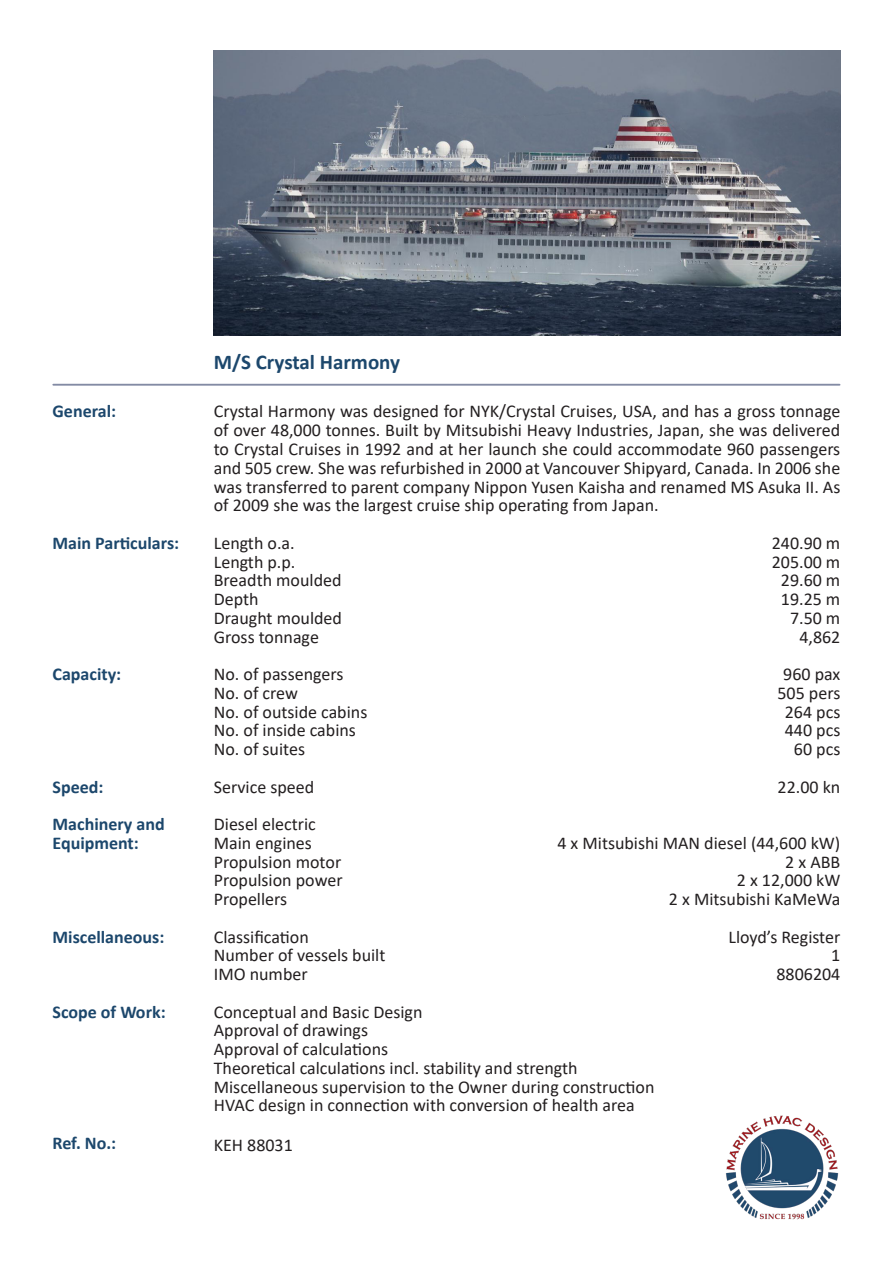
<style>
.page{position:relative;width:893px;height:1263px;background:#fff}
.page>*{position:absolute;margin:0;border:0;box-sizing:border-box;transform-origin:0 0}
.t1{font:700 21px "Calibri";color:#1c476c}
.t2{font:18px/18.8px "Calibri";color:#231f20;text-align:justify}
.t3{font:700 18px/18.8px "Calibri";color:#1c476c}
</style>
<div class="page">
<hr style="left:53px;top:384px;width:787px;height:2px;background:#838ba4">
<img style="left:725px;top:1115px;width:114px;height:105px">
<img style="left:214px;top:50px;width:626px;height:286px">
<p class="t3" style="left:53px;top:402px;width:65px">General:</p>
<p class="t3" style="left:53px;top:533px;width:128px">Main Particulars:</p>
<p class="t3" style="left:53px;top:664px;width:70px">Capacity:</p>
<p class="t3" style="left:53px;top:777px;width:52px">Speed:</p>
<p class="t3" style="left:53px;top:814px;width:114px">Machinery and<br>Equipment:</p>
<p class="t3" style="left:53px;top:927px;width:113px">Miscellaneous:</p>
<p class="t3" style="left:53px;top:1002px;width:115px">Scope of Work:</p>
<p class="t3" style="left:53px;top:1133px;width:65px">Ref. No.:</p>
<p class="t1" style="left:214px;top:347px;width:188px">M/S Crystal Harmony</p>
<p class="t2" style="left:214px;top:402px;width:628px">Crystal Harmony was designed for NYK/Crystal Cruises, USA, and has a gross tonnage of over 48,000 tonnes. Built by Mitsubishi Heavy Industries, Japan, she was delivered to Crystal Cruises in 1992 and at her launch she could accommodate 960 passengers and 505 crew. She was refurbished in 2000 at Vancouver Shipyard, Canada. In 2006 she was transferred to parent company Nippon Yusen Kaisha and renamed MS Asuka II. As of 2009 she was the largest cruise ship operating from Japan.</p>
<p class="t2" style="left:214px;top:533px;width:82px">Length o.a.</p>
<p class="t2" style="left:772px;top:533px;width:70px">240.90 m</p>
<p class="t2" style="left:214px;top:552px;width:83px">Length p.p.</p>
<p class="t2" style="left:772px;top:552px;width:70px">205.00 m</p>
<p class="t2" style="left:214px;top:570px;width:129px">Breadth moulded</p>
<p class="t2" style="left:781px;top:570px;width:61px">29.60 m</p>
<p class="t2" style="left:214px;top:589px;width:46px">Depth</p>
<p class="t2" style="left:781px;top:589px;width:61px">19.25 m</p>
<p class="t2" style="left:214px;top:608px;width:130px">Draught moulded</p>
<p class="t2" style="left:790px;top:608px;width:52px">7.50 m</p>
<p class="t2" style="left:214px;top:627px;width:107px">Gross tonnage</p>
<p class="t2" style="left:799px;top:627px;width:43px">4,862</p>
<p class="t2" style="left:214px;top:664px;width:131px">No. of passengers</p>
<p class="t2" style="left:783px;top:664px;width:59px">960 pax</p>
<p class="t2" style="left:214px;top:683px;width:86px">No. of crew</p>
<p class="t2" style="left:777px;top:683px;width:64px">505 pers</p>
<p class="t2" style="left:214px;top:702px;width:155px">No. of outside cabins</p>
<p class="t2" style="left:785px;top:702px;width:57px">264 pcs</p>
<p class="t2" style="left:214px;top:720px;width:144px">No. of inside cabins</p>
<p class="t2" style="left:785px;top:720px;width:57px">440 pcs</p>
<p class="t2" style="left:214px;top:739px;width:93px">No. of suites</p>
<p class="t2" style="left:794px;top:739px;width:48px">60 pcs</p>
<p class="t2" style="left:214px;top:777px;width:102px">Service speed</p>
<p class="t2" style="left:778px;top:777px;width:64px">22.00 kn</p>
<p class="t2" style="left:214px;top:814px;width:104px">Diesel electric</p>
<p class="t2" style="left:214px;top:833px;width:100px">Main engines</p>
<p class="t2" style="left:557px;top:833px;width:284px">4 x Mitsubishi MAN diesel (44,600 kW)</p>
<p class="t2" style="left:214px;top:852px;width:129px">Propulsion motor</p>
<p class="t2" style="left:785px;top:852px;width:57px">2 x ABB</p>
<p class="t2" style="left:214px;top:870px;width:130px">Propulsion power</p>
<p class="t2" style="left:737px;top:870px;width:105px">2 x 12,000 kW</p>
<p class="t2" style="left:214px;top:889px;width:75px">Propellers</p>
<p class="t2" style="left:669px;top:889px;width:173px">2 x Mitsubishi KaMeWa</p>
<p class="t2" style="left:214px;top:927px;width:96px">Classification</p>
<p class="t2" style="left:728px;top:927px;width:113px">Lloyd’s Register</p>
<p class="t2" style="left:214px;top:945px;width:173px">Number of vessels built</p>
<p class="t2" style="left:831px;top:945px;width:11px">1</p>
<p class="t2" style="left:214px;top:964px;width:95px">IMO number</p>
<p class="t2" style="left:776px;top:964px;width:65px">8806204</p>
<p class="t2" style="left:214px;top:1002px;width:210px">Conceptual and Basic Design</p>
<p class="t2" style="left:214px;top:1020px;width:156px">Approval of drawings</p>
<p class="t2" style="left:214px;top:1039px;width:176px">Approval of calculations</p>
<p class="t2" style="left:214px;top:1058px;width:365px">Theoretical calculations incl. stability and strength</p>
<p class="t2" style="left:214px;top:1077px;width:442px">Miscellaneous supervision to the Owner during construction</p>
<p class="t2" style="left:214px;top:1095px;width:423px">HVAC design in connection with conversion of health area</p>
<p class="t2" style="left:214px;top:1135px;width:81px">KEH 88031</p>
</div>
